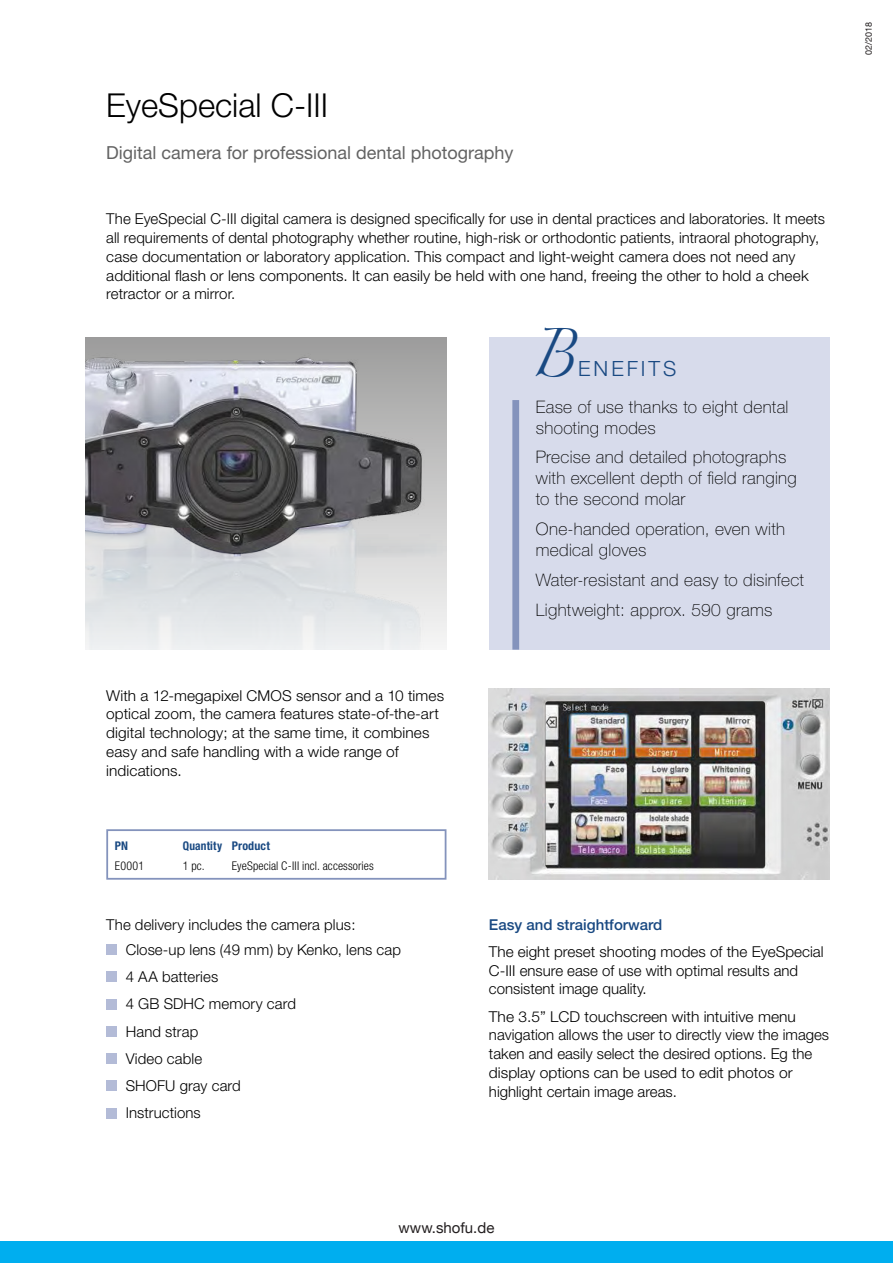
<style>
.page{position:relative;width:893px;height:1263px;background:#fff}
.page>*{position:absolute;margin:0;border:0;box-sizing:border-box;transform-origin:0 0}
.t1{font:300 33px "Helvetica Neue";color:#000}
.t2{font:300 21px "Helvetica Neue";letter-spacing:.135em;color:#194982}
.t3{font:18px "Helvetica Neue";color:#636363}
.t4{font:100 17.25px/21px "Helvetica Neue";letter-spacing:.02em;color:#000}
.t5{font:300 15px/18.8px "Helvetica Neue";letter-spacing:.005em;color:#000}
.t6{font:300 15px/18.8px "Helvetica Neue";letter-spacing:.005em;color:#000;scale:1.04 1}
.t7{font:500 15px "Helvetica Neue";color:#194982}
.t8{font:15px "Helvetica Neue";color:#231f20}
.t9{font:300 condensed 12px "Helvetica Neue";letter-spacing:.01em;color:#000}
.t10{font:700 condensed 12px "Helvetica Neue";letter-spacing:.015em;color:#194982;scale:.95 1}
.t11{font:700 condensed 12px "Helvetica Neue";letter-spacing:.015em;color:#194982}
.t12{font:9px "Helvetica Neue";color:#231f20}
.s1{font-family:"Zapfino";font-weight:400;font-size:43.2px}
</style>
<div class="page">
<img style="left:85px;top:337px;width:361px;height:313px">
<div style="left:106px;top:944px;width:11px;height:11px;background:#b3bbd7"></div>
<div style="left:106px;top:971px;width:11px;height:11px;background:#b3bbd7"></div>
<div style="left:106px;top:999px;width:11px;height:10px;background:#b3bbd7"></div>
<div style="left:106px;top:1026px;width:11px;height:11px;background:#b3bbd7"></div>
<div style="left:106px;top:1053px;width:11px;height:11px;background:#b3bbd7"></div>
<div style="left:106px;top:1080px;width:11px;height:11px;background:#b3bbd7"></div>
<div style="left:106px;top:1108px;width:11px;height:10px;background:#b3bbd7"></div>
<div style="left:489px;top:337px;width:340px;height:313px;background:#d7dbeb"></div>
<div style="left:512px;top:400px;width:7px;height:250px;background:#8493bc"></div>
<div style="left:106px;top:829px;width:340px;height:51px;border:2px solid #8493bc"></div>
<img style="left:489px;top:689px;width:340px;height:191px">
<img style="left:546px;top:701px;width:219px;height:166px">
<div style="left:0;top:1242px;width:893px;height:21px;background:#00aeef"></div>
<h1 class="t1" style="left:106px;top:85px;width:223px">EyeSpecial C-III</h1>
<p class="t3" style="left:106px;top:142px;width:409px">Digital camera for professional dental photography</p>
<p class="t5" style="left:106px;top:209px;width:720px">The EyeSpecial C-III digital camera is designed specifically for use in dental practices and laboratories. It meets all requirements of dental photography whether routine, high-risk or orthodontic patients, intraoral photography, case documentation or laboratory application. This compact and light-weight camera does not need any additional flash or lens components. It can easily be held with one hand, freeing the other to hold a cheek retractor or a mirror.</p>
<h2 class="t2" style="left:530px;top:356px;width:148px"><span class="s1">B</span>ENEFITS</h2>
<p class="t5" style="left:106px;top:686px;width:339px">With a 12-megapixel CMOS sensor and a 10 times optical zoom, the camera features state-of-the-art digital technology; at the same time, it combines easy and safe handling with a wide range of indications.</p>
<p class="t11" style="left:115px;top:838px;width:15px">PN</p>
<p class="t10" style="left:183px;top:838px;width:93px">Quantity Product</p>
<p class="t9" style="left:115px;top:858px;width:31px">E0001</p>
<p class="t9" style="left:183px;top:858px;width:23px">1 pc.</p>
<p class="t9" style="left:232px;top:858px;width:144px">EyeSpecial C-III incl. accessories</p>
<p class="t5" style="left:126px;top:911px;width:277px;line-height:25.2px;text-indent:-19px">The delivery includes the camera plus:<br>Close-up lens (49 mm) by Kenko, lens cap</p>
<p class="t5" style="left:126px;top:963px;width:172px;line-height:27.3px">4 AA batteries<br>4 GB SDHC memory card<br>Hand strap<br>Video cable<br>SHOFU gray card<br>Instructions</p>
<p class="t4" style="left:536px;top:396px;width:254px">Ease of use thanks to eight dental shooting modes</p>
<p class="t4" style="left:536px;top:447px;width:262px">Precise and detailed photographs with excellent depth of field ranging to the second molar</p>
<p class="t4" style="left:536px;top:518px;width:251px">One-handed operation, even with medical gloves</p>
<p class="t4" style="left:536px;top:565px;width:270px;line-height:29.7px">Water-resistant and easy to disinfect<br>Lightweight: approx. 590 grams</p>
<p class="t7" style="left:489px;top:915px;width:175px">Easy and straightforward</p>
<p class="t5" style="left:489px;top:942px;width:336px">The eight preset shooting modes of the EyeSpecial<br>C-III ensure ease of use with optimal results and consistent image quality.</p>
<p class="t6" style="left:489px;top:1007px;width:329px">The 3.5” LCD touchscreen with intuitive menu navigation allows the user to directly view the images taken and easily select the desired options. Eg the display options can be used to edit photos or highlight certain image areas.</p>
<p class="t12" style="left:862px;top:55px;width:35px;rotate:-90deg">02/2018</p>
<p class="t8" style="left:399px;top:1216px;width:97px">www.shofu.de</p>
</div>
